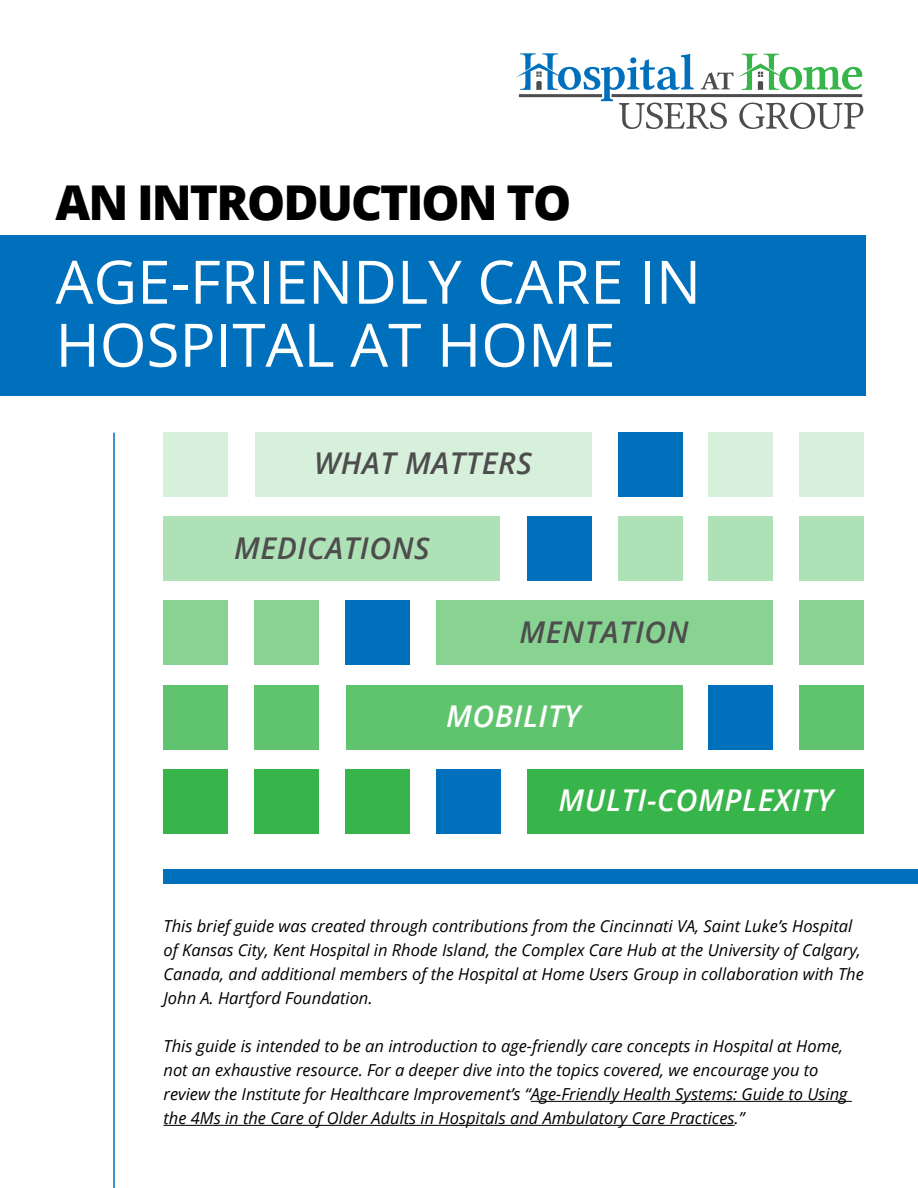
<style>
.page{position:relative;width:918px;height:1188px;background:#fff}
.page>*{position:absolute;margin:0;border:0;box-sizing:border-box;transform-origin:0 0}
.t1{font:60px/63px "Open Sans";color:#fff}
.t2{font:800 48px "Open Sans";letter-spacing:-.04em;color:#000}
.t3{font:italic 600 30px "Open Sans";letter-spacing:.02em;color:#4d4d4d}
.t4{font:italic 600 30px "Open Sans";letter-spacing:.02em;color:#fff}
.t5{font:italic 16.5px/24px "Open Sans";color:#000}
</style>
<div class="page">
<div style="left:255px;top:433px;width:336px;height:64px;background:#d7f0db"></div>
<div style="left:164px;top:517px;width:336px;height:64px;background:#afe1b7"></div>
<svg style="left:516px;top:53px;width:347px;height:76px"></svg>
<hr style="left:612px;top:94px;width:250px;height:3px;background:#4d4d4d">
<hr style="left:531px;top:1101px;width:321px;height:1px;background:#000">
<hr style="left:164px;top:1125px;width:571px;height:1px;background:#000">
<div style="left:0;top:235px;width:866px;height:161px;background:#0070bd"></div>
<hr style="left:113px;top:433px;width:2px;height:755px;background:#0070bd">
<div style="left:164px;top:769px;width:64px;height:64px;background:#38b54a"></div>
<div style="left:164px;top:685px;width:64px;height:64px;background:#60c46e"></div>
<div style="left:164px;top:601px;width:64px;height:64px;background:#88d392"></div>
<div style="left:164px;top:433px;width:64px;height:64px;background:#d7f0db"></div>
<div style="left:255px;top:769px;width:64px;height:64px;background:#38b54a"></div>
<div style="left:255px;top:685px;width:64px;height:64px;background:#60c46e"></div>
<div style="left:255px;top:601px;width:64px;height:64px;background:#88d392"></div>
<div style="left:345px;top:769px;width:64px;height:64px;background:#38b54a"></div>
<div style="left:345px;top:601px;width:64px;height:64px;background:#0070bd"></div>
<div style="left:436px;top:769px;width:64px;height:64px;background:#0070bd"></div>
<div style="left:164px;top:869px;width:754px;height:15px;background:#0070bd"></div>
<div style="left:527px;top:517px;width:64px;height:64px;background:#0070bd"></div>
<div style="left:618px;top:517px;width:64px;height:64px;background:#afe1b7"></div>
<div style="left:618px;top:433px;width:64px;height:64px;background:#0070bd"></div>
<div style="left:708px;top:685px;width:64px;height:64px;background:#0070bd"></div>
<div style="left:708px;top:517px;width:64px;height:64px;background:#afe1b7"></div>
<div style="left:708px;top:433px;width:64px;height:64px;background:#d7f0db"></div>
<div style="left:799px;top:685px;width:64px;height:64px;background:#60c46e"></div>
<div style="left:799px;top:601px;width:64px;height:64px;background:#88d392"></div>
<div style="left:799px;top:517px;width:64px;height:64px;background:#afe1b7"></div>
<div style="left:799px;top:433px;width:64px;height:64px;background:#d7f0db"></div>
<div style="left:436px;top:601px;width:336px;height:64px;background:#88d392"></div>
<div style="left:346px;top:685px;width:336px;height:64px;background:#60c46e"></div>
<div style="left:527px;top:769px;width:336px;height:64px;background:#38b54a"></div>
<h2 class="t2" style="left:56px;top:166px;width:517px">AN INTRODUCTION TO</h2>
<h1 class="t1" style="left:56px;top:249px;width:647px">AGE-FRIENDLY CARE IN<br>HOSPITAL AT HOME</h1>
<h3 class="t3" style="left:314px;top:442px;width:219px">WHAT MATTERS</h3>
<h3 class="t3" style="left:234px;top:527px;width:197px">MEDICATIONS</h3>
<h3 class="t3" style="left:520px;top:611px;width:171px">MENTATION</h3>
<h3 class="t4" style="left:446px;top:696px;width:136px">MOBILITY</h3>
<h3 class="t4" style="left:559px;top:780px;width:276px">MULTI-COMPLEXITY</h3>
<p class="t5" style="left:164px;top:914px;width:702px">This brief guide was created through contributions from the Cincinnati VA, Saint Luke’s Hospital of Kansas City, Kent Hospital in Rhode Island, the Complex Care Hub at the University of Calgary, Canada, and additional members of the Hospital at Home Users Group in collaboration with The John A. Hartford Foundation.</p>
<p class="t5" style="left:164px;top:1034px;width:686px">This guide is intended to be an introduction to age-friendly care concepts in Hospital at Home, not an exhaustive resource. For a deeper dive into the topics covered, we encourage you to review the Institute for Healthcare Improvement’s “Age-Friendly Health Systems: Guide to Using the 4Ms in the Care of Older Adults in Hospitals and Ambulatory Care Practices.”</p>
</div>
